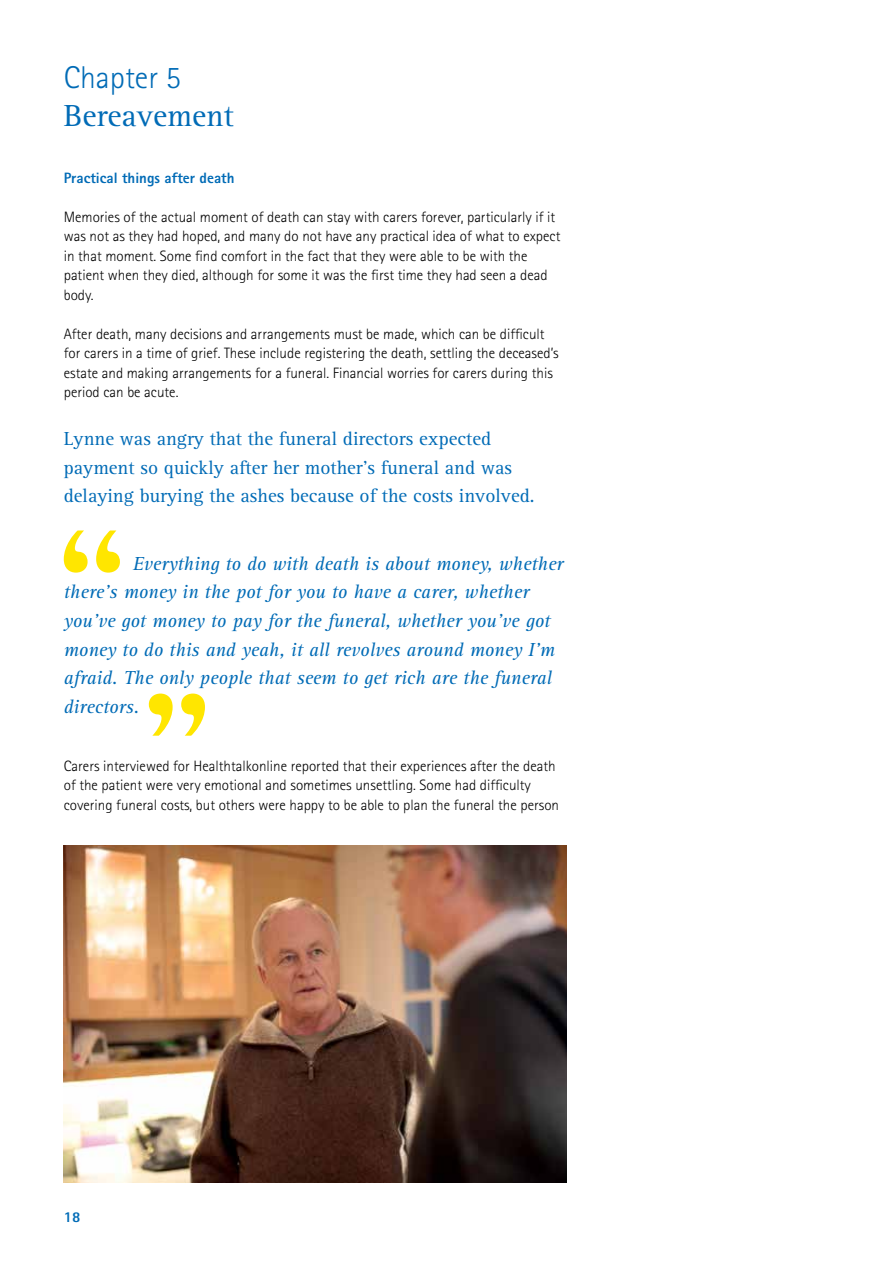
<style>
.page{position:relative;width:893px;height:1263px;background:#fff}
.page>*{position:absolute;margin:0;border:0;box-sizing:border-box;transform-origin:0 0}
.t1{font:31.5px "Rotis Serif";color:#006bb6}
.t2{font:300 31.5px "Rotis Sans Serif";color:#006bb6}
.t3{font:italic 19.5px/28.5px "Rotis Serif";color:#006bb6}
.t4{font:19.5px/28.5px "Rotis Serif";color:#006bb6}
.t5{font:300 15px/19.5px "Rotis Sans Serif";color:#000}
.t6{font:800 15px "Rotis Sans Serif";color:#006bb6}
</style>
<div class="page">
<svg style="left:64px;top:530px;width:56px;height:43px"></svg>
<svg style="left:149px;top:693px;width:56px;height:43px"></svg>
<img style="left:64px;top:845px;width:503px;height:337px">
<h1 class="t2" style="left:64px;top:59px;width:119px">Chapter 5</h1>
<h1 class="t1" style="left:64px;top:97px;width:171px">Bereavement</h1>
<p class="t6" style="left:64px;top:168px;width:172px">Practical things after death</p>
<p class="t5" style="left:64px;top:207px;width:498px">Memories of the actual moment of death can stay with carers forever, particularly if it was not as they had hoped, and many do not have any practical idea of what to expect in that moment. Some find comfort in the fact that they were able to be with the patient when they died, although for some it was the first time they had seen a dead body.</p>
<p class="t5" style="left:64px;top:324px;width:496px">After death, many decisions and arrangements must be made, which can be difficult for carers in a time of grief. These include registering the death, settling the deceased’s estate and making arrangements for a funeral. Financial worries for carers during this period can be acute.</p>
<h2 class="t4" style="left:64px;top:425px;width:472px">Lynne was angry that the funeral directors expected payment so quickly after her mother’s funeral and was delaying burying the ashes because of the costs involved.</h2>
<p class="t3" style="left:64px;top:550px;width:501px;text-indent:69px">Everything to do with death is about money, whether there’s money in the pot for you to have a carer, whether you’ve got money to pay for the funeral, whether you’ve got money to do this and yeah, it all revolves around money I’m afraid. The only people that seem to get rich are the funeral directors.</p>
<p class="t5" style="left:64px;top:756px;width:497px">Carers interviewed for Healthtalkonline reported that their experiences after the death of the patient were very emotional and sometimes unsettling. Some had difficulty covering funeral costs, but others were happy to be able to plan the funeral the person</p>
<p class="t6" style="left:64px;top:1207px;width:18px">18</p>
</div>
